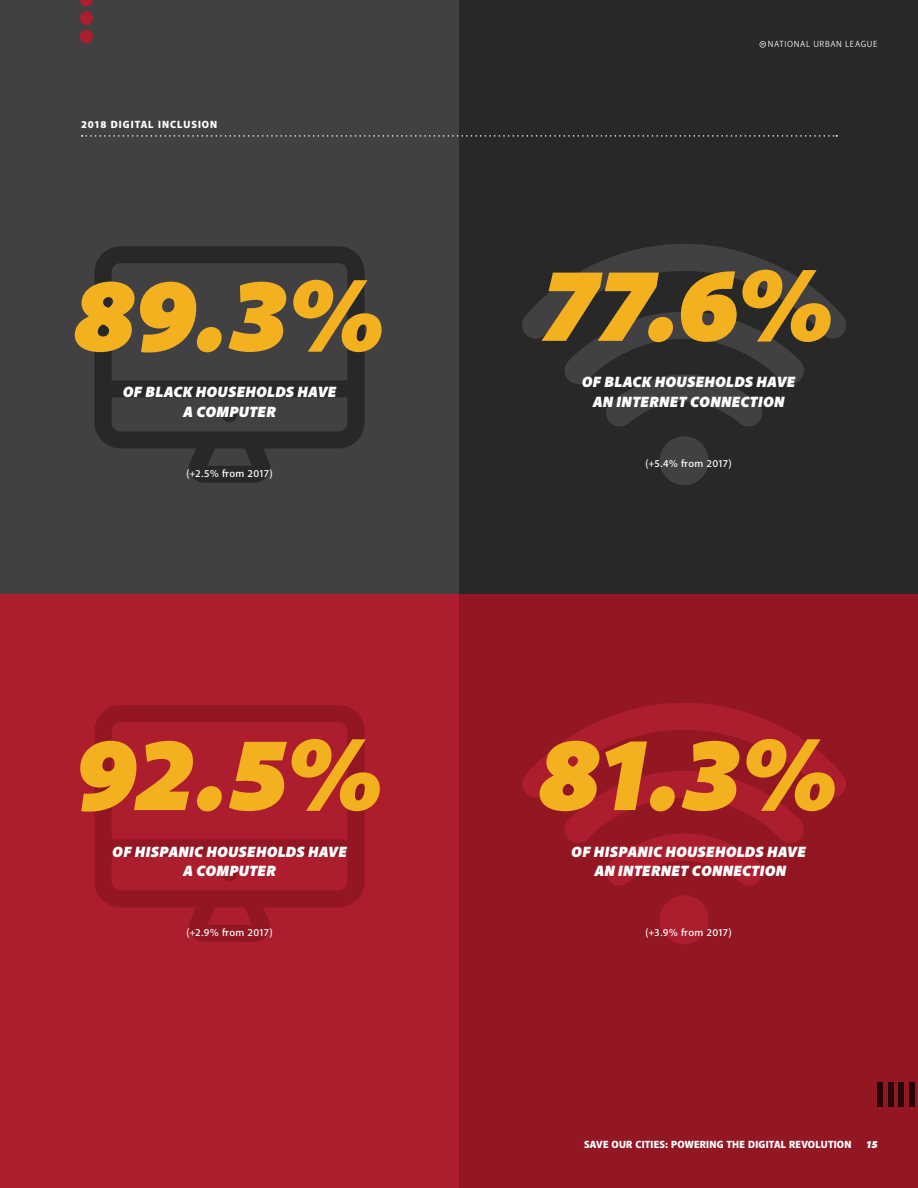
<style>
.page{position:relative;width:918px;height:1188px;background:#fff}
.page>*{position:absolute;margin:0;border:0;box-sizing:border-box;transform-origin:0 0}
.t1{font:italic 900 105px "Akagi Pro";letter-spacing:-.02em;color:#f3b120}
.t2{font:italic 900 15px/19.5px "Akagi Pro";letter-spacing:.035em;color:#fff;text-align:center}
.t3{font:600 10.5px "Akagi Pro";letter-spacing:.01em;color:#fff}
.t4{font:900 10.5px "Akagi Pro";letter-spacing:.025em;color:#fff}
.t5{font:900 10.5px "Akagi Pro";letter-spacing:.095em;color:#fff}
.t6{font:italic 900 10.5px "Akagi Pro";color:#fff}
.t7{font:9px "Akagi Pro";letter-spacing:.07em;color:#fff}
</style>
<div class="page">
<div style="left:459px;top:594px;width:459px;height:594px;background:#931623"></div>
<svg style="left:522px;top:703px;width:324px;height:183px"></svg>
<div style="left:660px;top:895px;width:49px;height:49px;background:#ac1e2d;border-radius:50%"></div>
<div style="left:459px;top:0;width:459px;height:594px;background:#292829"></div>
<svg style="left:522px;top:244px;width:324px;height:183px"></svg>
<div style="left:660px;top:436px;width:49px;height:49px;background:#414042;border-radius:50%"></div>
<div style="left:0;top:0;width:459px;height:594px;background:#414042"></div>
<svg style="left:94px;top:246px;width:271px;height:237px"></svg>
<div style="left:222px;top:407px;width:15px;height:15px;background:#292829;border-radius:50%"></div>
<div style="left:0;top:594px;width:459px;height:594px;background:#ac1e2d"></div>
<svg style="left:94px;top:705px;width:271px;height:237px"></svg>
<div style="left:222px;top:866px;width:15px;height:15px;background:#931623;border-radius:50%"></div>
<svg style="left:759px;top:41px;width:7px;height:7px"></svg>
<div style="left:80px;top:30px;width:13px;height:14px;background:#ac1e2d;border-radius:50%"></div>
<div style="left:80px;top:11px;width:13px;height:14px;background:#ac1e2d;border-radius:50%"></div>
<svg style="left:80px;top:0;width:13px;height:7px"></svg>
<svg style="left:877px;top:1082px;width:6px;height:25px"></svg>
<svg style="left:910px;top:1082px;width:5px;height:25px"></svg>
<svg style="left:889px;top:1082px;width:15px;height:25px"></svg>
<svg style="left:82px;top:135px;width:755px;height:2px"></svg>
<p class="t5" style="left:81px;top:118px;width:138px">2018 DIGITAL INCLUSION</p>
<h1 class="t1" style="left:72px;top:250px;width:316px">89.3%</h1>
<p class="t2" style="left:123px;top:383px;width:215px">OF BLACK HOUSEHOLDS HAVE<br>A COMPUTER</p>
<p class="t3" style="left:186px;top:467px;width:88px">(+2.5% from 2017)</p>
<h1 class="t1" style="left:74px;top:709px;width:312px">92.5%</h1>
<p class="t2" style="left:112px;top:842px;width:236px">OF HISPANIC HOUSEHOLDS HAVE<br>A COMPUTER</p>
<p class="t3" style="left:186px;top:926px;width:88px">(+2.9% from 2017)</p>
<p class="t7" style="left:768px;top:39px;width:111px">NATIONAL URBAN LEAGUE</p>
<h1 class="t1" style="left:541px;top:240px;width:296px">77.6%</h1>
<p class="t2" style="left:582px;top:373px;width:215px">OF BLACK HOUSEHOLDS HAVE<br>AN INTERNET CONNECTION</p>
<p class="t3" style="left:645px;top:457px;width:88px">(+5.4% from 2017)</p>
<h1 class="t1" style="left:537px;top:709px;width:304px">81.3%</h1>
<p class="t2" style="left:571px;top:842px;width:236px">OF HISPANIC HOUSEHOLDS HAVE<br>AN INTERNET CONNECTION</p>
<p class="t3" style="left:645px;top:926px;width:88px">(+3.9% from 2017)</p>
<p class="t4" style="left:584px;top:1137px;width:269px">SAVE OUR CITIES: POWERING THE DIGITAL REVOLUTION</p>
<p class="t6" style="left:866px;top:1137px;width:13px">15</p>
</div>
